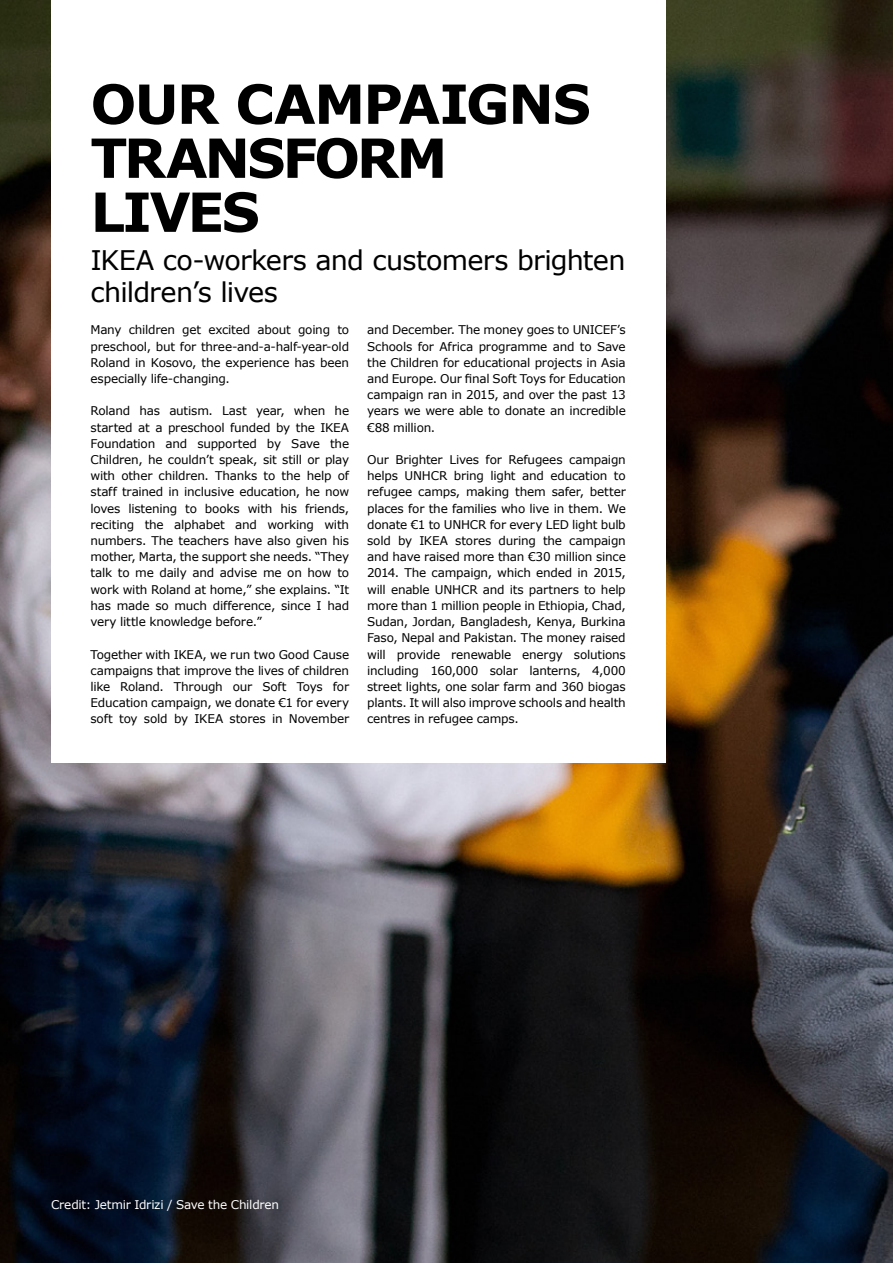
<style>
.page{position:relative;width:893px;height:1263px;background:#fff}
.page>*{position:absolute;margin:0;border:0;box-sizing:border-box;transform-origin:0 0}
.t1{font:700 54px/54px "Verdana IKEA";letter-spacing:-.05em;color:#000}
.t2{font:27px/32.4px "Verdana";letter-spacing:-.03em;color:#000}
.t3{font:12px/16.2px "Verdana IKEA";letter-spacing:-.015em;color:#000;text-align:justify}
.t4{font:12px/16.2px "Verdana";letter-spacing:-.015em;color:#000;text-align:justify}
.t5{font:12px "Verdana IKEA";letter-spacing:-.02em;color:#fff}
.s1{font-family:"Verdana"}
.s2{font-family:"Verdana IKEA"}
</style>
<div class="page">
<img style="left:0;top:0;width:893px;height:1263px">
<div style="left:51px;top:0;width:614px;height:762px;background:#fff"></div>
<h1 class="t1" style="left:90px;top:78px;width:502px">OUR CAMPAIGNS<br>TRANSFORM<br>LIVES</h1>
<h2 class="t2" style="left:90px;top:244px;width:536px">IKEA co-workers and customers brighten children’s lives</h2>
<p class="t3" style="left:90px;top:322px;width:260px">Many children get excited about going to preschool, but for three-and-a-half-year-old Roland in Kosovo, the experience has been especially life-changing.</p>
<p class="t3" style="left:90px;top:403px;width:260px">Roland has autism. Last year, when he started at a preschool funded by the IKEA Foundation and supported by Save the Children, he couldn’t speak, sit still or play with other children. Thanks to the help of staff trained in inclusive education, he now loves listening to books with his friends, reciting the alphabet and working with numbers. The teachers have also given his mother, Marta, the support she needs. <span class="s1">“They</span></p>
<p class="t4" style="left:90px;top:565px;width:260px">talk to me daily and advise me on how to work with Roland at home,” <span class="s2">she explains.</span> “It has made so much difference, since I had very little knowledge before.”</p>
<p class="t3" style="left:90px;top:646px;width:260px">Together with IKEA, we run two Good Cause campaigns that improve the lives of children like Roland. Through our Soft Toys for Education campaign, we donate €1 for every soft toy sold by IKEA stores in November</p>
<p class="t3" style="left:367px;top:322px;width:260px">and December. The money goes to UNICEF’s Schools for Africa programme and to Save the Children for educational projects in Asia and Europe. Our final Soft Toys for Education campaign ran in 2015, and over the past 13 years we were able to donate an incredible €88 million.</p>
<p class="t3" style="left:367px;top:452px;width:260px">Our Brighter Lives for Refugees campaign helps UNHCR bring light and education to refugee camps, making them safer, better places for the families who live in them. We donate €1 to UNHCR for every LED light bulb sold by IKEA stores during the campaign and have raised more than €30 million since 2014. The campaign, which ended in 2015, will enable UNHCR and its partners to help more than 1 million people in Ethiopia, Chad, Sudan, Jordan, Bangladesh, Kenya, Burkina Faso, Nepal and Pakistan. The money raised will provide renewable energy solutions including 160,000 solar lanterns, 4,000 street lights, one solar farm and 360 biogas plants. It will also improve schools and health centres in refugee camps.</p>
<p class="t5" style="left:51px;top:1197px;width:230px">Credit: Jetmir Idrizi / Save the Children</p>
</div>
